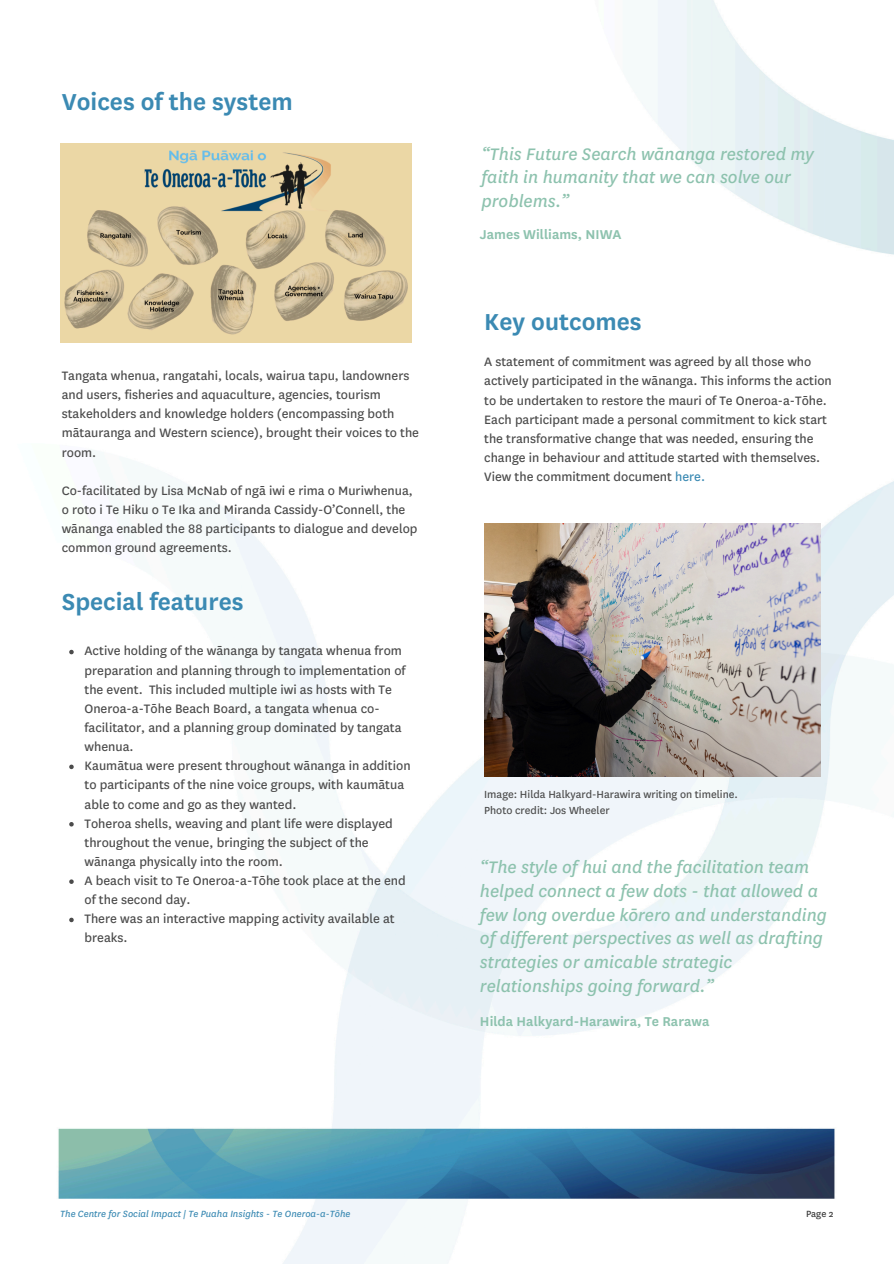
<style>
.page{position:relative;width:894px;height:1264px;background:#fff}
.page>*{position:absolute;margin:0;border:0;box-sizing:border-box;transform-origin:0 0}
.t1{font:600 27px "National";color:#3b8ab3}
.t2{font:italic 19.5px/23.7px "National";color:#8dc2ae}
.t3{font:600 15px "National";color:#8dc2ae}
.t4{font:14.25px/19.2px "National";color:#4b4b4b}
.t5{font:12px/16px "National";color:#4b4b4b}
.t6{font:italic 10.5px "National";color:#3b8ab3}
.t7{font:10.5px "National";color:#343434}
.s1{color:#3b8ab3}
</style>
<div class="page">
<img style="left:58px;top:0;width:835px;height:1263px">
<img style="left:60px;top:143px;width:351px;height:199px">
<svg style="left:69px;top:649px;width:5px;height:5px"></svg>
<svg style="left:69px;top:764px;width:5px;height:5px"></svg>
<svg style="left:69px;top:822px;width:5px;height:4px"></svg>
<svg style="left:69px;top:879px;width:5px;height:4px"></svg>
<svg style="left:69px;top:917px;width:5px;height:5px"></svg>
<img style="left:484px;top:523px;width:336px;height:254px">
<p class="t1" style="left:62px;top:87px;width:232px">Voices of the system</p>
<h2 class="t4" style="left:62px;top:366px;width:359px">Tangata whenua, rangatahi, locals, wairua tapu, landowners and users, fisheries and aquaculture, agencies, tourism stakeholders and knowledge holders (encompassing both mātauranga and Western science), brought their voices to the room.</h2>
<h3 class="t4" style="left:62px;top:481px;width:357px">Co-facilitated by Lisa McNab of ngā iwi e rima o Muriwhenua, o roto i Te Hiku o Te Ika and Miranda Cassidy-O’Connell, the wānanga enabled the 88 participants to dialogue and develop common ground agreements.</h3>
<p class="t1" style="left:62px;top:587px;width:183px">Special features</p>
<h3 class="t4" style="left:84px;top:641px;width:322px">Active holding of the wānanga by tangata whenua from preparation and planning through to implementation of the event. This included multiple iwi as hosts with Te Oneroa-a-Tōhe Beach Board, a tangata whenua co&shy;facilitator, and a planning group dominated by tangata whenua.</h3>
<h1 class="t4" style="left:84px;top:756px;width:327px">Kaumātua were present throughout wānanga in addition to participants of the nine voice groups, with kaumātua able to come and go as they wanted.</h1>
<p class="t4" style="left:84px;top:813px;width:310px">Toheroa shells, weaving and plant life were displayed throughout the venue, bringing the subject of the wānanga physically into the room.</p>
<p class="t4" style="left:84px;top:871px;width:323px">A beach visit to Te Oneroa-a-Tōhe took place at the end of the second day.</p>
<p class="t4" style="left:84px;top:909px;width:311px">There was an interactive mapping activity available at breaks.</p>
<h5 class="t2" style="left:481px;top:142px;width:334px">“This Future Search wānanga restored my faith in humanity that we can solve our problems.”</h5>
<h2 class="t3" style="left:480px;top:226px;width:143px">James Williams, NIWA</h2>
<h3 class="t1" style="left:484px;top:306px;width:159px">Key outcomes</h3>
<p class="t4" style="left:484px;top:352px;width:349px">A statement of commitment was agreed by all those who actively participated in the wānanga. This informs the action to be undertaken to restore the mauri of Te Oneroa-a-Tōhe.<br>Each participant made a personal commitment to kick start the transformative change that was needed, ensuring the change in behaviour and attitude started with themselves.<br>View the commitment document <span class="s1">here.</span></p>
<p class="t5" style="left:484px;top:786px;width:255px">Image: Hilda Halkyard-Harawira writing on timeline.<br>Photo credit: Jos Wheeler</p>
<p class="t2" style="left:480px;top:855px;width:348px">“The style of hui and the facilitation team helped connect a few dots - that allowed a few long overdue kōrero and understanding of different perspectives as well as drafting strategies or amicable strategic relationships going forward.”</p>
<h1 class="t3" style="left:480px;top:1012px;width:231px">Hilda Halkyard-Harawira, Te Rarawa</h1>
<p class="t6" style="left:60px;top:1207px;width:292px">The Centre for Social Impact | Te Puaha Insights - Te Oneroa-a-Tōhe</p>
<h1 class="t7" style="left:805px;top:1207px;width:29px">Page 2</h1>
</div>
